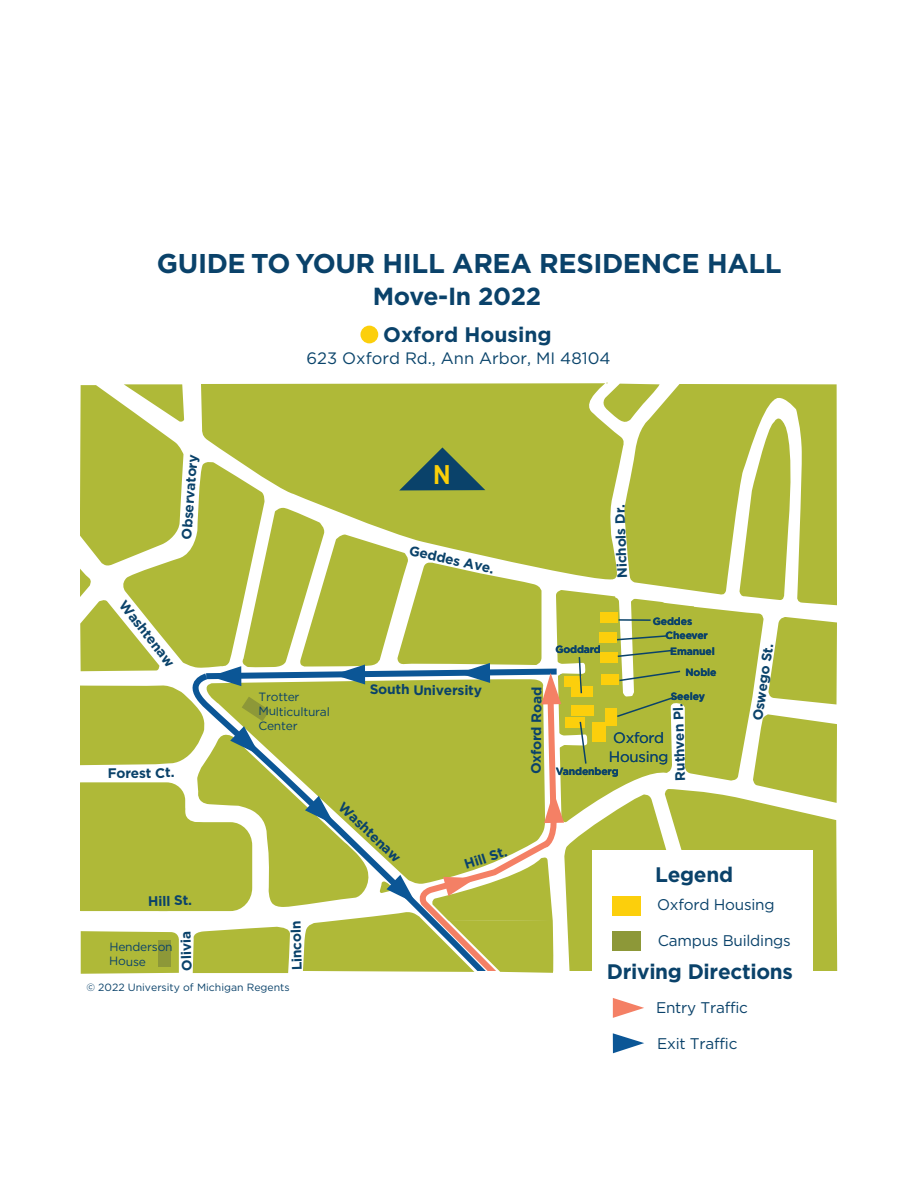
<style>
.page{position:relative;width:918px;height:1188px;background:#fff}
.page>*{position:absolute;margin:0;border:0;box-sizing:border-box;transform-origin:0 0}
.t1{font:700 27.15px "Gotham HTF";letter-spacing:-.015em;color:#0a426a}
.t2{font:700 27px "Gotham HTF";color:#fccf09;scale:.82 1}
.t3{font:700 24.75px "Gotham HTF";letter-spacing:-.015em;color:#0a426a}
.t4{font:700 21px "Gotham HTF";letter-spacing:-.015em;color:#0a426a}
.t5{font:16.5px "Gotham HTF";color:#0a446b}
.t6{font:15.45px "Gotham HTF";letter-spacing:-.015em;color:#0a426a}
.t7{font:15px/18.8px "Gotham HTF";letter-spacing:-.015em;color:#0a426a}
.t8{font:700 13.8px "Gotham HTF";letter-spacing:-.02em;color:#0a426a}
.t9{font:12px/14.4px "Gotham HTF";letter-spacing:-.02em;color:#0a426a}
.t10{font:700 10.5px/14.2px "Gotham HTF";letter-spacing:-.015em;color:#0a426a}
.t11{font:10.5px "Gotham HTF";color:#0a426a}
</style>
<div class="page">
<div style="left:360px;top:326px;width:18px;height:17px;background:#fccf0c;border-radius:50%"></div>
<svg style="left:227px;top:382px;width:399px;height:2px"></svg>
<svg style="left:613px;top:998px;width:31px;height:20px"></svg>
<svg style="left:613px;top:1033px;width:31px;height:20px"></svg>
<svg style="left:80px;top:384px;width:757px;height:590px"></svg>
<h1 class="t1" style="left:157px;top:248px;width:626px">GUIDE TO YOUR HILL AREA RESIDENCE HALL</h1>
<h3 class="t3" style="left:373px;top:282px;width:170px">Move-In 2022</h3>
<h3 class="t4" style="left:383px;top:322px;width:170px">Oxford Housing</h3>
<p class="t8" style="left:179px;top:539px;width:87px;rotate:-86deg">Observatory</p>
<p class="t8" style="left:129px;top:597px;width:82px;rotate:52deg">Washtenaw</p>
<p class="t8" style="left:107px;top:766px;width:68px;rotate:-1deg">Forest Ct.</p>
<p class="t8" style="left:148px;top:893px;width:46px;rotate:-1deg">Hill St.</p>
<p class="t5" style="left:307px;top:349px;width:305px">623 Oxford Rd., Ann Arbor, MI 48104</p>
<h2 class="t2" style="left:433px;top:459px;width:23px">N</h2>
<p class="t8" style="left:411px;top:543px;width:88px;rotate:12deg">Geddes Ave.</p>
<p class="t9" style="left:258px;top:690px;width:73px">Trotter<br>Multicultural<br>Center</p>
<p class="t8" style="left:370px;top:682px;width:114px">South University</p>
<p class="t8" style="left:346px;top:799px;width:82px;rotate:43deg">Washtenaw</p>
<p class="t8" style="left:462px;top:857px;width:46px;rotate:-18deg">Hill St.</p>
<p class="t8" style="left:614px;top:578px;width:76px;rotate:-92deg">Nichols Dr.</p>
<p class="t8" style="left:528px;top:774px;width:89px;rotate:-90deg">Oxford Road</p>
<p class="t10" style="left:555px;top:642px;width:47px">Goddard</p>
<p class="t10" style="left:666px;top:614px;width:44px;text-indent:-13px">Geddes<br>Cheever</p>
<p class="t10" style="left:670px;top:644px;width:46px">Emanuel</p>
<p class="t10" style="left:671px;top:689px;width:36px">Seeley</p>
<p class="t10" style="left:686px;top:665px;width:33px">Noble</p>
<p class="t8" style="left:673px;top:781px;width:79px;rotate:-92deg">Ruthven Pl.</p>
<p class="t7" style="left:609px;top:728px;width:61px">Oxford<br>Housing</p>
<p class="t10" style="left:556px;top:764px;width:64px">Vandenberg</p>
<p class="t8" style="left:750px;top:720px;width:79px;rotate:-82deg">Oswego St.</p>
<h3 class="t4" style="left:655px;top:862px;width:79px">Legend</h3>
<p class="t6" style="left:657px;top:896px;width:119px">Oxford Housing</p>
<p class="t9" style="left:109px;top:940px;width:65px">Henderson<br>House</p>
<p class="t8" style="left:179px;top:971px;width:41px;rotate:-92deg">Olivia</p>
<p class="t8" style="left:289px;top:971px;width:51px;rotate:-92deg">Lincoln</p>
<p class="t11" style="left:86px;top:982px;width:205px">© 2022 University of Michigan Regents</p>
<p class="t6" style="left:658px;top:932px;width:134px">Campus Buildings</p>
<h3 class="t4" style="left:607px;top:960px;width:188px">Driving Directions</h3>
<p class="t6" style="left:656px;top:999px;width:93px">Entry Traffic</p>
<p class="t6" style="left:657px;top:1035px;width:82px">Exit Traffic</p>
</div>
